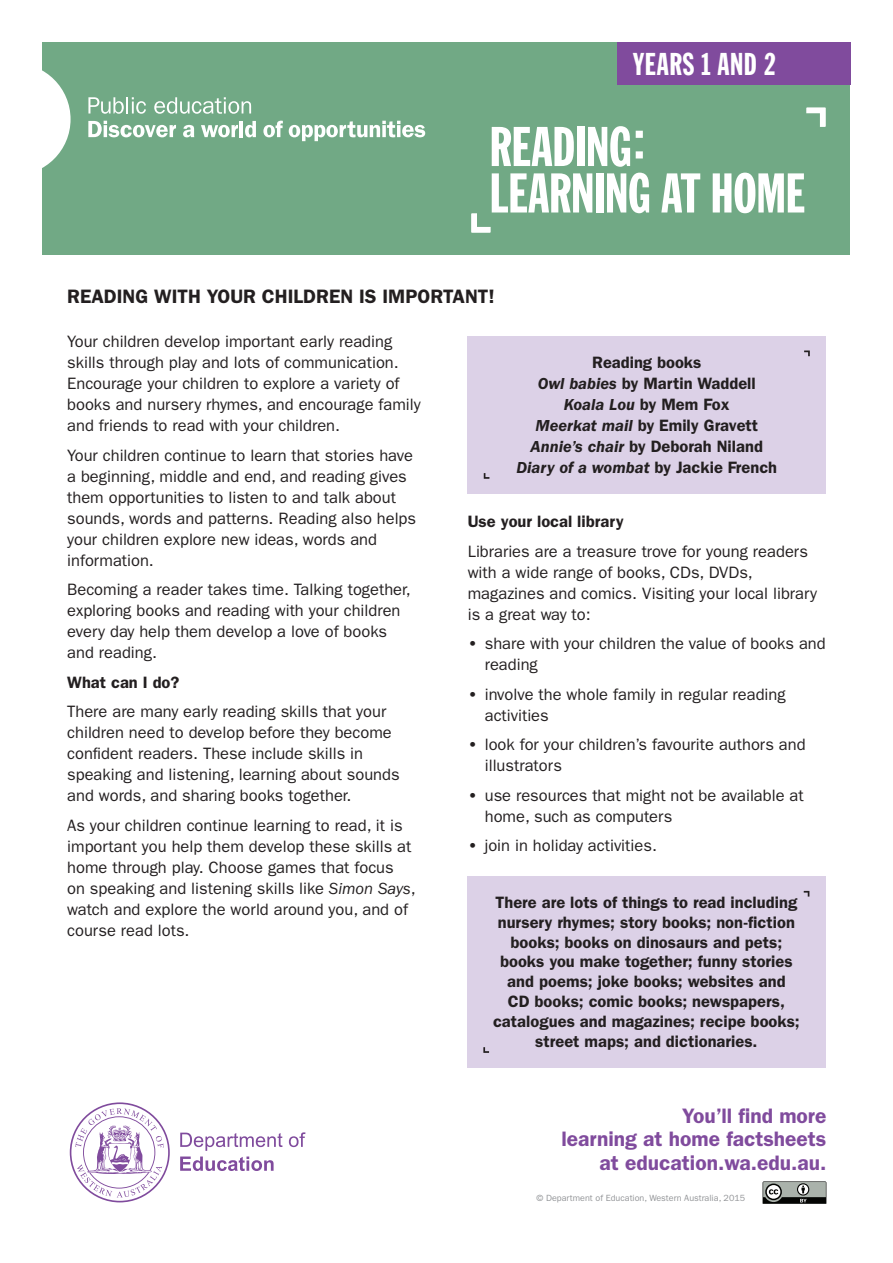
<style>
.page{position:relative;width:893px;height:1263px;background:#fff}
.page>*{position:absolute;margin:0;border:0;box-sizing:border-box;transform-origin:0 0}
.t1{font:54.9px/46.5px "Franklin Gothic Extra Cond";letter-spacing:-.005em;color:#fff}
.t2{font:31.05px "Franklin Gothic Extra Cond";letter-spacing:.025em;color:#fff}
.t3{font:600 21px/23.5px "ITC Franklin Gothic Std";color:#804b9d;text-align:right}
.t4{font:600 19.5px "ITC Franklin Gothic Std";color:#231f20}
.t5{font:16.5px/21px "ITC Franklin Gothic Std";color:#231f20}
.t6{font:600 16.5px/19.8px "ITC Franklin Gothic Std";color:#231f20;text-align:center}
.t7{font:9px "ITC Franklin Gothic Std";color:#939598}
.s1{font-style:italic}
.s2{font-weight:600}
</style>
<div class="page">
<div style="left:43px;top:43px;width:807px;height:212px;background:#71a985"></div>
<div style="left:617px;top:43px;width:233px;height:42px;background:#804b9d"></div>
<svg style="left:42px;top:63px;width:29px;height:112px"></svg>
<svg style="left:88px;top:97px;width:58px;height:17px"></svg>
<svg style="left:154px;top:97px;width:97px;height:17px"></svg>
<svg style="left:88px;top:121px;width:88px;height:16px"></svg>
<svg style="left:183px;top:125px;width:11px;height:12px"></svg>
<svg style="left:201px;top:125px;width:37px;height:12px"></svg>
<hr style="left:240px;top:121px;width:3px;height:16px;background:#fff">
<svg style="left:245px;top:121px;width:11px;height:16px"></svg>
<svg style="left:263px;top:121px;width:20px;height:16px"></svg>
<svg style="left:289px;top:121px;width:136px;height:20px"></svg>
<svg style="left:70px;top:1102px;width:100px;height:100px"></svg>
<svg style="left:289px;top:1132px;width:16px;height:15px"></svg>
<svg style="left:180px;top:1132px;width:103px;height:39px"></svg>
<svg style="left:763px;top:1181px;width:63px;height:23px"></svg>
<svg style="left:471px;top:213px;width:20px;height:20px"></svg>
<svg style="left:806px;top:107px;width:20px;height:20px"></svg>
<div style="left:468px;top:336px;width:358px;height:158px;background:#dcd1e7"></div>
<svg style="left:804px;top:350px;width:6px;height:6px"></svg>
<svg style="left:484px;top:473px;width:5px;height:6px"></svg>
<div style="left:468px;top:876px;width:358px;height:192px;background:#dcd1e7"></div>
<svg style="left:804px;top:891px;width:5px;height:5px"></svg>
<svg style="left:483px;top:1047px;width:6px;height:6px"></svg>
<h2 class="t2" style="left:634px;top:48px;width:143px">YEARS 1 AND 2</h2>
<h1 class="t1" style="left:489px;top:125px;width:317px">READING:<br>LEARNING AT HOME</h1>
<p class="t4" style="left:67px;top:284px;width:429px">READING WITH YOUR CHILDREN IS IMPORTANT!</p>
<p class="t5" style="left:67px;top:331px;width:355px">Your children develop important early reading skills through play and lots of communication.<br>Encourage your children to explore a variety of books and nursery rhymes, and encourage family and friends to read with your children.</p>
<p class="t5" style="left:67px;top:445px;width:350px">Your children continue to learn that stories have a beginning, middle and end, and reading gives them opportunities to listen to and talk about sounds, words and patterns. Reading also helps your children explore new ideas, words and information.</p>
<p class="t5" style="left:67px;top:579px;width:345px">Becoming a reader takes time. Talking together, exploring books and reading with your children every day help them develop a love of books and reading.</p>
<p class="t6" style="left:67px;top:672px;width:114px">What can I do?</p>
<p class="t5" style="left:67px;top:701px;width:334px">There are many early reading skills that your children need to develop before they become confident readers. These include skills in speaking and listening, learning about sounds and words, and sharing books together.</p>
<p class="t5" style="left:67px;top:815px;width:350px">As your children continue learning to read, it is important you help them develop these skills at home through play. Choose games that focus on speaking and listening skills like <span class="s1">Simon Says</span>, watch and explore the world around you, and of course read lots.</p>
<p class="t6" style="left:516px;top:351px;width:262px;line-height:21px">Reading books<br><span class="s1">Owl babies</span> by Martin Waddell<br><span class="s1">Koala Lou</span> by Mem Fox<br><span class="s1">Meerkat mail</span> by Emily Gravett<br><span class="s1">Annie’s chair</span> by Deborah Niland<br><span class="s1">Diary of a wombat</span> by Jackie French</p>
<p class="t6" style="left:468px;top:511px;width:157px">Use your local library</p>
<p class="t5" style="left:468px;top:540px;width:351px">Libraries are a treasure trove for young readers with a wide range of books, CDs, DVDs, magazines and comics. Visiting your local library is a great way to:</p>
<p class="t5" style="left:485px;top:633px;width:342px;text-indent:-17px"><span class="s2">•</span> share with your children the value of books and reading</p>
<p class="t5" style="left:485px;top:683px;width:302px;text-indent:-17px"><span class="s2">•</span> involve the whole family in regular reading activities</p>
<p class="t5" style="left:485px;top:734px;width:322px;text-indent:-17px"><span class="s2">•</span> look for your children’s favourite authors and illustrators</p>
<p class="t5" style="left:485px;top:785px;width:321px;text-indent:-17px"><span class="s2">•</span> use resources that might not be available at home, such as computers</p>
<p class="t5" style="left:468px;top:835px;width:191px"><span class="s2">•</span> join in holiday activities.</p>
<p class="t6" style="left:493px;top:892px;width:308px">There are lots of things to read including nursery rhymes; story books; non-fiction books; books on dinosaurs and pets; books you make together; funny stories and poems; joke books; websites and<br>CD books; comic books; newspapers, catalogues and magazines; recipe books; street maps; and dictionaries.</p>
<p class="t3" style="left:561px;top:1104px;width:266px">You’ll find more<br>learning at home factsheets at education.wa.edu.au.</p>
<p class="t7" style="left:536px;top:1193px;width:210px">© Department of Education, Western Australia, 2015</p>
</div>
